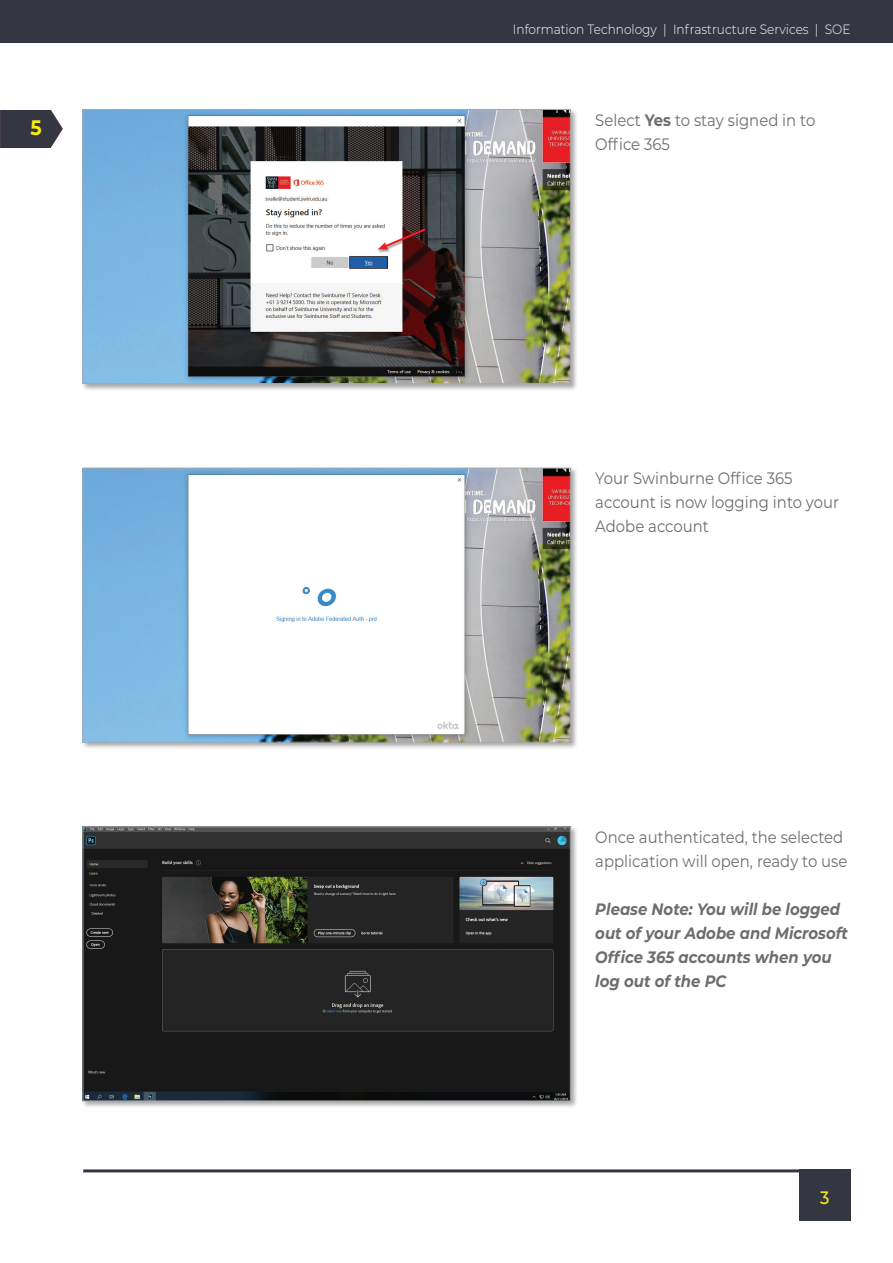
<style>
.page{position:relative;width:893px;height:1263px;background:#fff}
.page>*{position:absolute;margin:0;border:0;box-sizing:border-box;transform-origin:0 0}
.t1{font:700 21px "Montserrat";color:#f9ec13;scale:.9 1}
.t2{font:500 18px "Montserrat";color:#f9ec13;scale:.9 1}
.t3{font:16.5px/24px "Montserrat";color:#6c6d70;scale:.9 1}
.t4{font:italic 700 16.5px/24px "Montserrat";color:#6c6d70;scale:.9 1}
.t5{font:300 13.5px "Montserrat";color:#fff;scale:.9 1}
.s1{font-weight:700}
</style>
<div class="page">
<div style="left:81px;top:108px;width:497px;height:283px;background:#231f20;opacity:.4"></div>
<img style="left:85px;top:111px;width:483px;height:271px">
<div style="left:83px;top:109px;width:487px;height:275px;border:1px solid #a8a9ad"></div>
<div style="left:81px;top:466px;width:497px;height:284px;background:#231f20;opacity:.4"></div>
<img style="left:85px;top:470px;width:483px;height:270px">
<div style="left:83px;top:468px;width:487px;height:274px;border:1px solid #a8a9ad"></div>
<div style="left:81px;top:825px;width:497px;height:284px;background:#231f20;opacity:.4"></div>
<img style="left:85px;top:829px;width:483px;height:270px">
<div style="left:83px;top:827px;width:487px;height:274px;border:1px solid #a8a9ad"></div>
<div style="left:377px;top:228px;width:51px;height:25px;background:#231f20;opacity:.5"></div>
<svg style="left:377px;top:227px;width:51px;height:23px"></svg>
<div style="left:799px;top:1169px;width:51px;height:51px;background:#343642"></div>
<hr style="left:83px;top:1169px;width:716px;height:3px;background:#343642">
<div style="left:0;top:0;width:893px;height:43px;background:#343642"></div>
<svg style="left:0;top:110px;width:63px;height:38px;background:#484954"></svg>
<p class="t1" style="left:31px;top:113px;width:14px">5</p>
<p class="t5" style="left:513px;top:20px;width:377px">Information Technology | Infrastructure Services | SOE</p>
<p class="t3" style="left:595px;top:107px;width:246px">Select <span class="s1">Yes</span> to stay signed in to<br>Office 365</p>
<p class="t3" style="left:595px;top:466px;width:272px">Your Swinburne Office 365 account is now logging into your<br>Adobe account</p>
<p class="t3" style="left:595px;top:824px;width:282px">Once authenticated, the selected application will open, ready to use</p>
<p class="t4" style="left:595px;top:896px;width:282px">Please Note: You will be logged out of your Adobe and Microsoft<br>Office 365 accounts when you log out of the PC</p>
<p class="t2" style="left:820px;top:1185px;width:12px">3</p>
</div>
